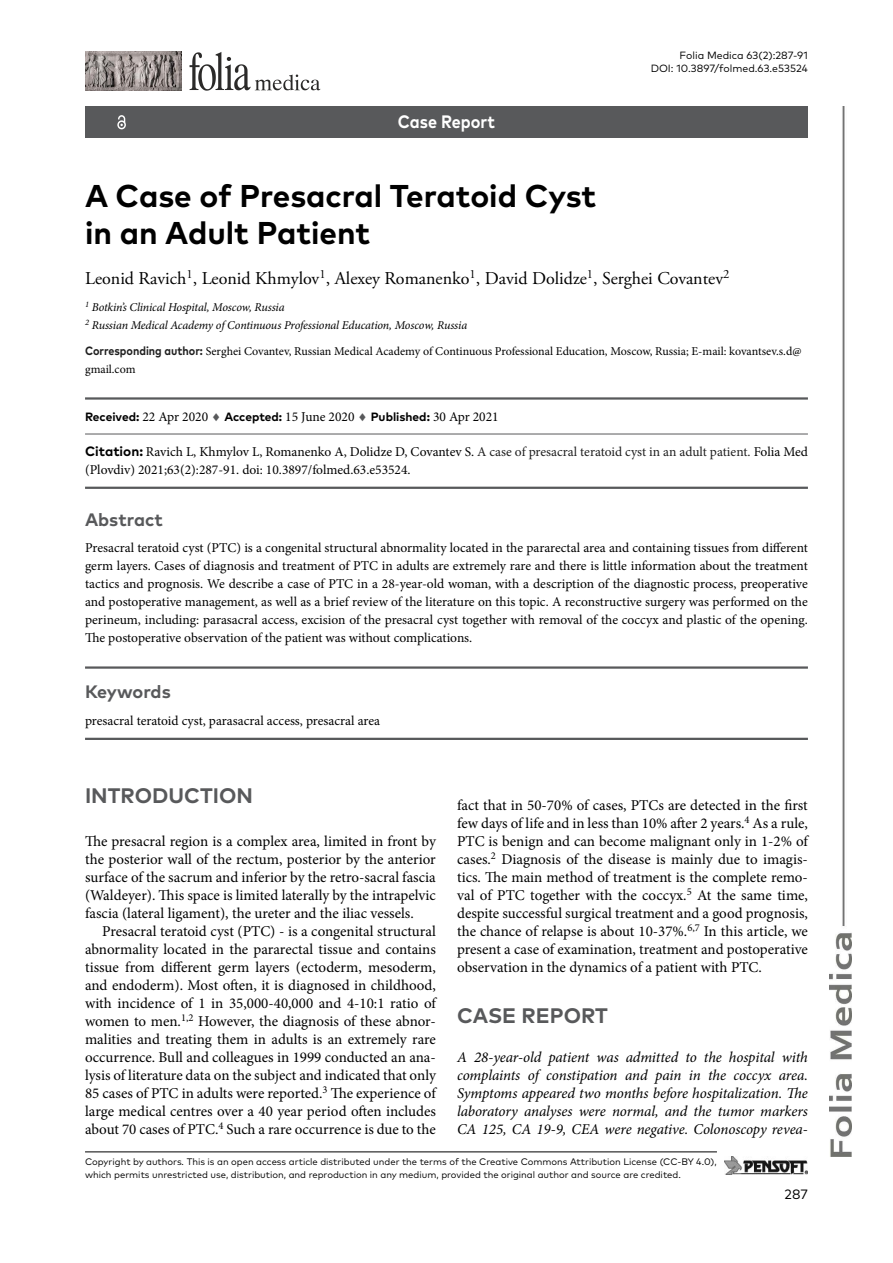
<style>
.page{position:relative;width:893px;height:1263px;background:#fff}
.page>*{position:absolute;margin:0;border:0;box-sizing:border-box;transform-origin:0 0}
.t1{font:700 31.5px/37.8px "FF Mark Pro";color:#000}
.t2{font:700 21px "FF Mark Pro";color:#58595b}
.t3{font:18px "Adobe Garamond Pro";color:#000}
.t4{font:700 18px "FF Mark Pro";color:#58595b}
.t5{font:700 18px "FF Mark Pro";color:#fff;scale:.9 1}
.t6{font:15px/18px "Minion Pro";color:#000;text-align:justify}
.t7{font:italic 15px/18px "Minion Pro";letter-spacing:-.005em;color:#000;text-align:justify}
.t8{font:13.5px/18px "Minion Pro";color:#000}
.t9{font:13.5px "FF Mark Pro";color:#000}
.t10{font:12px/18px "Minion Pro";color:#000}
.t11{font:italic 12px/18px "Minion Pro";letter-spacing:-.015em;color:#000}
.t12{font:700 12px "FF Mark Pro";color:#000}
.t13{font:10.5px/12.6px "FF Mark Pro";color:#000;text-align:right}
.t14{font:9.45px/12.6px "FF Mark Pro";color:#000}
.s1{font-family:"FF Mark Pro";font-weight:700;color:#1f1f1f}
.s2{font-family:"Minion Pro";font-weight:400;font-size:13.5px}
.s3{color:#58595b}
.s4{font-family:"FF Mark Pro";font-weight:700}
.s5{color:#1f1f1f}
.s6{font-style:italic}
</style>
<div class="page">
<img style="left:829px;top:106px;width:22px;height:1051px">
<img style="left:86px;top:52px;width:96px;height:38px">
<svg style="left:190px;top:52px;width:130px;height:39px"></svg>
<hr style="left:85px;top:1151px;width:632px;height:1px;background:#000">
<img style="left:724px;top:1157px;width:84px;height:17px">
<div style="left:85px;top:106px;width:723px;height:32px;background:#58595b"></div>
<svg style="left:117px;top:115px;width:9px;height:14px"></svg>
<hr style="left:85px;top:397px;width:723px;height:3px;background:#58595b">
<hr style="left:85px;top:434px;width:723px;height:1px;background:#58595b">
<hr style="left:85px;top:487px;width:723px;height:2px;background:#58595b">
<hr style="left:85px;top:666px;width:723px;height:3px;background:#58595b">
<hr style="left:85px;top:738px;width:723px;height:2px;background:#58595b">
<p class="t5" style="left:398px;top:108px;width:109px">Case Report</p>
<p class="t13" style="left:651px;top:48px;width:159px">Folia Medica 63(2):287-91<br>DOI: 10.3897/folmed.63.e53524</p>
<h1 class="t1" style="left:85px;top:174px;width:513px">A Case of Presacral Teratoid Cyst in an Adult Patient</h1>
<p class="t3" style="left:85px;top:268px;width:646px">Leonid Ravich<sup>1</sup>, Leonid Khmylov<sup>1</sup>, Alexey Romanenko<sup>1</sup>, David Dolidze<sup>1</sup>, Serghei Covantev<sup>2</sup></p>
<p class="t11" style="left:85px;top:298px;width:384px"><sup>1</sup> Botkin’s Clinical Hospital, Moscow, Russia<br><sup>2</sup> Russian Medical Academy of Continuous Professional Education, Moscow, Russia</p>
<p class="t10" style="left:85px;top:342px;width:718px"><span class="s1">Corresponding author:</span> Serghei Covantev, Russian Medical Academy of Continuous Professional Education, Moscow, Russia; E-mail: kovantsev.s.d@ gmail.com</p>
<p class="t12" style="left:85px;top:407px;width:415px">Received: <span class="s2">22 Apr 2020</span> <span class="s3">♦</span> Accepted: <span class="s2">15 June 2020</span> <span class="s3">♦</span> Published: <span class="s2">30 Apr 2021</span></p>
<p class="t8" style="left:85px;top:443px;width:724px"><span class="s4">Citation:</span> Ravich L, Khmylov L, Romanenko A, Dolidze D, Covantev S. <span class="s5">A case of presacral teratoid cyst in an adult patient.</span> Folia Med (Plovdiv) 2021;63(2):287-91. doi: 10.3897/folmed.63.e53524.</p>
<p class="t4" style="left:85px;top:506px;width:79px">Abstract</p>
<p class="t8" style="left:85px;top:539px;width:724px;text-align:justify">Presacral teratoid cyst (PTC) is a congenital structural abnormality located in the pararectal area and containing tissues from different germ layers. Cases of diagnosis and treatment of PTC in adults are extremely rare and there is little information about the treatment tactics and prognosis. We describe a case of PTC in a 28-year-old woman, with a description of the diagnostic process, preoperative and postoperative management, as well as a brief review of the literature on this topic. A reconstructive surgery was performed on the perineum, including: parasacral access, excision of the presacral cyst together with removal of the coccyx and plastic of the opening.<br>The postoperative observation of the patient was without complications.</p>
<p class="t4" style="left:85px;top:678px;width:87px">Keywords</p>
<p class="t8" style="left:85px;top:712px;width:297px">presacral teratoid cyst, parasacral access, presacral area</p>
<h2 class="t2" style="left:85px;top:779px;width:169px">INTRODUCTION</h2>
<p class="t6" style="left:85px;top:832px;width:352px">The presacral region is a complex area, limited in front by the posterior wall of the rectum, posterior by the anterior surface of the sacrum and inferior by the retro-sacral fascia (Waldeyer). This space is limited laterally by the intrapelvic fascia (lateral ligament), the ureter and the iliac vessels.</p>
<p class="t6" style="left:85px;top:922px;width:352px;text-indent:17px">Presacral teratoid cyst (PTC) - is a congenital structural abnormality located in the pararectal tissue and contains tissue from different germ layers (ectoderm, mesoderm, and endoderm). Most often, it is diagnosed in childhood, with incidence of 1 in 35,000-40,000 and 4-10:1 ratio of women to men.<sup>1,2</sup> However, the diagnosis of these abnor&shy;malities and treating them in adults is an extremely rare occurrence. Bull and colleagues in 1999 conducted an ana&shy;lysis of literature data on the subject and indicated that only 85 cases of PTC in adults were reported.<sup>3</sup> The experience of large medical centres over a 40 year period often includes about 70 cases of PTC.<sup>4</sup> Such a rare occurrence is due to the</p>
<p class="t6" style="left:457px;top:796px;width:352px">fact that in 50-70% of cases, PTCs are detected in the first few days of life and in less than 10% after 2 years.<sup>4</sup> As a rule, PTC is benign and can become malignant only in 1-2% of cases.<sup>2</sup> Diagnosis of the disease is mainly due to imagis&shy;tics. The main method of treatment is the complete remo&shy;val of PTC together with the coccyx.<sup>5</sup> At the same time, despite successful surgical treatment and a good prognosis, the chance of relapse is about 10-37%.<sup>6,7</sup> In this article, we present a case of examination, treatment and postoperative observation in the dynamics of a patient with PTC.</p>
<h2 class="t2" style="left:457px;top:999px;width:152px">CASE REPORT</h2>
<p class="t7" style="left:457px;top:1048px;width:352px">A 28-year-old patient was admitted to the hospital with complaints of constipation and pain in the coccyx area.<br>Symptoms appeared two months before hospitalization. The laboratory analyses were normal, and the tumor markers CA 125, CA 19-9, CEA were negative. Colonoscopy revea-</p>
<p class="t14" style="left:85px;top:1154px;width:633px">Copyright by authors<span class="s6">.</span> This is an open access article distributed under the terms of the Creative Commons Attribution License (CC-BY 4.0), which permits unrestricted use, distribution, and reproduction in any medium, provided the original author and source are credited.</p>
<p class="t9" style="left:785px;top:1184px;width:25px">287</p>
</div>
